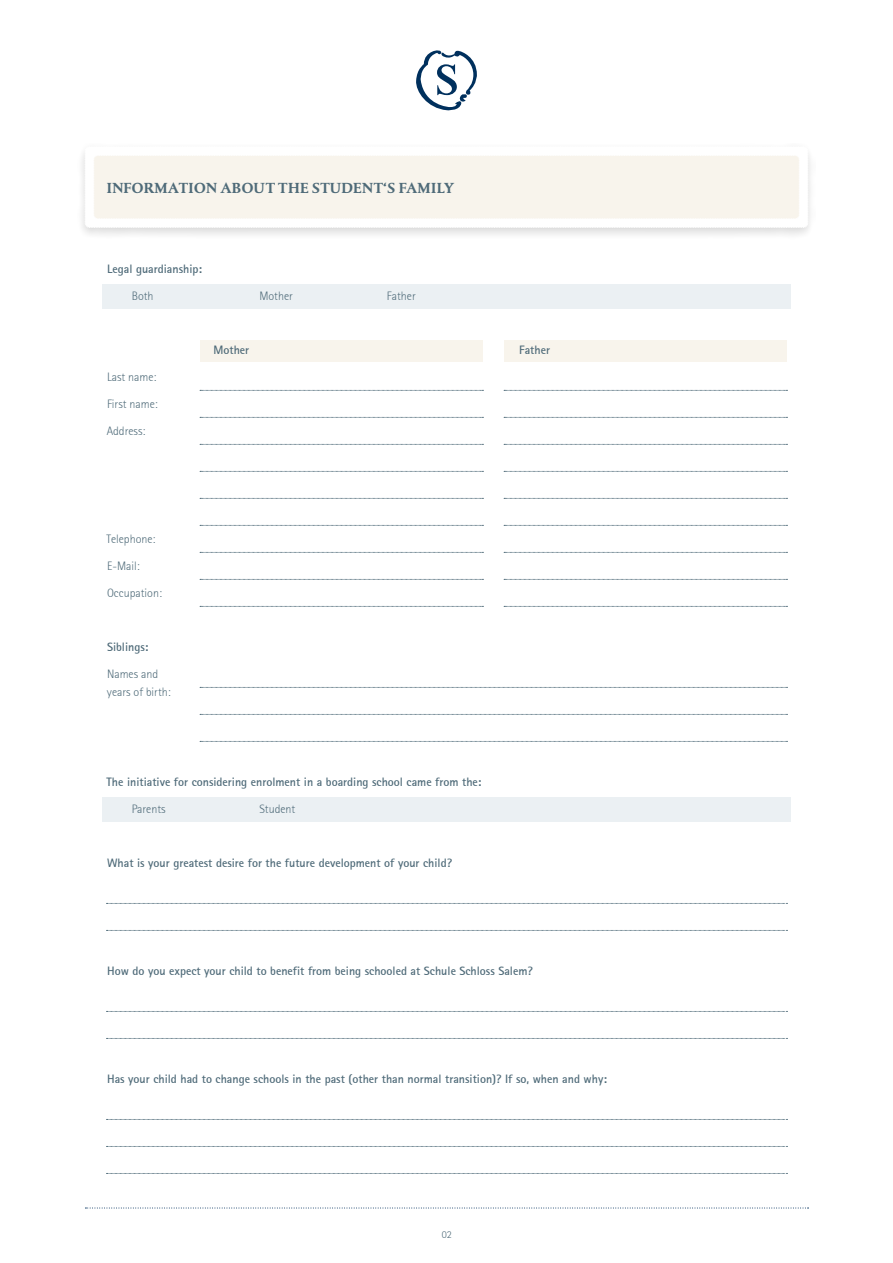
<style>
.page{position:relative;width:893px;height:1263px;background:#fff}
.page>*{position:absolute;margin:0;border:0;box-sizing:border-box;transform-origin:0 0}
.t1{font:700 15px "DTL Albertina ST";letter-spacing:.005em;color:#4e6a78}
.t2{font:700 12px "Rotis Sans Serif";color:#4e6a78}
.t3{font:300 12px/18px "Rotis Sans Serif";color:#4e6a78}
.t4{font:300 10.5px "Rotis Sans Serif";color:#4e6a78}
</style>
<div class="page">
<div style="left:102px;top:284px;width:689px;height:25px;background:#ebf0f3"></div>
<div style="left:102px;top:797px;width:689px;height:25px;background:#ebf0f3"></div>
<div style="left:504px;top:340px;width:283px;height:21px;background:#f8f4ec"></div>
<div style="left:200px;top:340px;width:283px;height:21px;background:#f8f4ec"></div>
<div style="left:77px;top:143px;width:738px;height:96px;background:#000;opacity:.15"></div>
<svg style="left:85px;top:147px;width:723px;height:81px"></svg>
<div style="left:93px;top:155px;width:707px;height:64px;background:#f8f4ec"></div>
<svg style="left:85px;top:1207px;width:723px;height:1px"></svg>
<svg style="left:200px;top:390px;width:283px;height:1px"></svg>
<svg style="left:200px;top:417px;width:283px;height:1px"></svg>
<svg style="left:200px;top:444px;width:283px;height:1px"></svg>
<svg style="left:200px;top:471px;width:283px;height:1px"></svg>
<svg style="left:200px;top:498px;width:283px;height:1px"></svg>
<svg style="left:200px;top:525px;width:283px;height:1px"></svg>
<svg style="left:200px;top:552px;width:283px;height:1px"></svg>
<svg style="left:200px;top:579px;width:283px;height:1px"></svg>
<svg style="left:200px;top:606px;width:283px;height:1px"></svg>
<svg style="left:200px;top:687px;width:587px;height:1px"></svg>
<svg style="left:200px;top:714px;width:587px;height:1px"></svg>
<svg style="left:200px;top:741px;width:587px;height:1px"></svg>
<svg style="left:106px;top:903px;width:681px;height:1px"></svg>
<svg style="left:106px;top:930px;width:681px;height:1px"></svg>
<svg style="left:106px;top:1011px;width:681px;height:1px"></svg>
<svg style="left:106px;top:1038px;width:681px;height:1px"></svg>
<svg style="left:106px;top:1119px;width:681px;height:1px"></svg>
<svg style="left:106px;top:1146px;width:681px;height:1px"></svg>
<svg style="left:106px;top:1173px;width:681px;height:1px"></svg>
<svg style="left:504px;top:390px;width:283px;height:1px"></svg>
<svg style="left:504px;top:417px;width:283px;height:1px"></svg>
<svg style="left:504px;top:444px;width:283px;height:1px"></svg>
<svg style="left:504px;top:471px;width:283px;height:1px"></svg>
<svg style="left:504px;top:498px;width:283px;height:1px"></svg>
<svg style="left:504px;top:525px;width:283px;height:1px"></svg>
<svg style="left:504px;top:552px;width:283px;height:1px"></svg>
<svg style="left:504px;top:579px;width:283px;height:1px"></svg>
<svg style="left:504px;top:606px;width:283px;height:1px"></svg>
<svg style="left:416px;top:50px;width:61px;height:60px"></svg>
<p class="t1" style="left:107px;top:179px;width:349px">INFORMATION ABOUT THE STUDENT‘S FAMILY</p>
<p class="t2" style="left:107px;top:261px;width:96px">Legal guardianship:</p>
<p class="t3" style="left:132px;top:287px;width:23px">Both</p>
<p class="t3" style="left:259px;top:287px;width:35px">Mother</p>
<p class="t3" style="left:387px;top:287px;width:30px">Father</p>
<p class="t3" style="left:107px;top:368px;width:51px">Last name:</p>
<p class="t3" style="left:107px;top:395px;width:52px">First name:</p>
<p class="t3" style="left:107px;top:422px;width:40px">Address:</p>
<p class="t3" style="left:107px;top:530px;width:50px">Telephone:</p>
<p class="t3" style="left:107px;top:557px;width:34px">E-Mail:</p>
<p class="t3" style="left:107px;top:584px;width:56px">Occupation:</p>
<p class="t2" style="left:107px;top:639px;width:43px">Siblings:</p>
<p class="t3" style="left:107px;top:665px;width:65px">Names and years of birth:</p>
<p class="t2" style="left:214px;top:342px;width:37px">Mother</p>
<p class="t2" style="left:519px;top:342px;width:32px">Father</p>
<p class="t2" style="left:107px;top:774px;width:376px">The initiative for considering enrolment in a boarding school came from the:</p>
<p class="t3" style="left:132px;top:800px;width:35px">Parents</p>
<p class="t3" style="left:259px;top:800px;width:37px">Student</p>
<p class="t2" style="left:107px;top:855px;width:346px">What is your greatest desire for the future development of your child?</p>
<p class="t2" style="left:107px;top:963px;width:427px">How do you expect your child to benefit from being schooled at Schule Schloss Salem?</p>
<p class="t2" style="left:107px;top:1071px;width:501px">Has your child had to change schools in the past (other than normal transition)? If so, when and why:</p>
<p class="t4" style="left:442px;top:1228px;width:11px">02</p>
</div>
